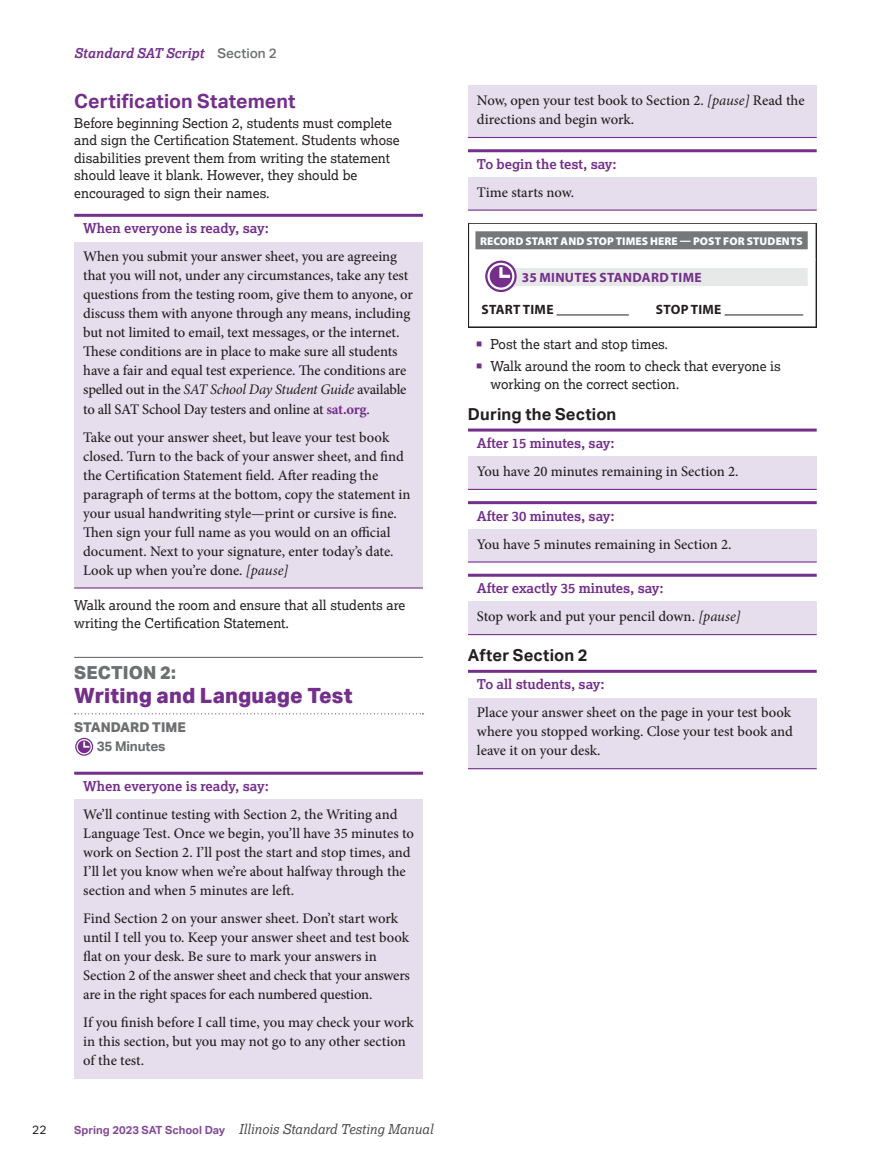
<style>
.page{position:relative;width:891px;height:1175px;background:#fff}
.page>*{position:absolute;margin:0;border:0;box-sizing:border-box;transform-origin:0 0}
.t1{font:800 21px "Aktiv Grotesk";letter-spacing:.005em;color:#742f8b}
.t2{font:700 19.5px "Aktiv Grotesk";letter-spacing:.005em;color:#742f8b}
.t3{font:800 18px "Aktiv Grotesk";letter-spacing:.005em;color:#6d6f71}
.t4{font:700 16.5px "Aktiv Grotesk";letter-spacing:.01em;color:#231f20}
.t5{font:500 14.7px/19px "Minion Pro";letter-spacing:-.005em;color:#231f20}
.t6{font:13.5px/17.5px "Lexia";color:#231f20}
.t7{font:700 13.5px "Lexia";color:#742f8b}
.t8{font:italic 13.5px "Lexia";color:#4d4d4f}
.t9{font:italic 700 13.5px "Lexia";color:#742f8b}
.t10{font:700 13.5px "Myriad Pro";letter-spacing:.02em;color:#742f8b}
.t11{font:700 13.5px "Myriad Pro";letter-spacing:.02em;color:#231f20}
.t12{font:800 13.5px "Aktiv Grotesk";color:#6d6f71}
.t13{font:700 13.5px "Aktiv Grotesk";letter-spacing:-.01em;color:#696b6d}
.t14{font:12px "Aktiv Grotesk";color:#231f20}
.t15{font:900 11.25px "Myriad Pro";letter-spacing:.01em;color:#fff}
.s1{font-family:"Aktiv Grotesk";font-weight:500;font-style:normal;color:#6d6f71}
.s2{font-weight:400;font-style:italic}
.s3{font-weight:700;color:#742f8b}
.s4{font-family:"Aktiv Grotesk";font-weight:700;font-style:normal;font-size:11.25px;color:#834c97}
.s5{color:#742f8b}
</style>
<div class="page">
<div style="left:74px;top:242px;width:349px;height:184px;background:#e6deed"></div>
<div style="left:74px;top:422px;width:349px;height:165px;background:#e6deed"></div>
<div style="left:74px;top:799px;width:349px;height:109px;background:#e6deed"></div>
<div style="left:74px;top:903px;width:349px;height:109px;background:#e6deed"></div>
<div style="left:74px;top:1007px;width:349px;height:71px;background:#e6deed"></div>
<div style="left:468px;top:697px;width:349px;height:71px;background:#e6deed"></div>
<hr style="left:468px;top:768px;width:349px;height:1px;background:#742f8b">
<hr style="left:468px;top:670px;width:349px;height:3px;background:#742f8b">
<hr style="left:468px;top:634px;width:349px;height:1px;background:#742f8b">
<div style="left:468px;top:601px;width:349px;height:33px;background:#e6deed"></div>
<hr style="left:468px;top:574px;width:349px;height:3px;background:#742f8b">
<div style="left:468px;top:529px;width:349px;height:32px;background:#e6deed"></div>
<hr style="left:468px;top:561px;width:349px;height:1px;background:#742f8b">
<hr style="left:468px;top:501px;width:349px;height:3px;background:#742f8b">
<div style="left:468px;top:456px;width:349px;height:33px;background:#e6deed"></div>
<hr style="left:468px;top:489px;width:349px;height:1px;background:#742f8b">
<hr style="left:468px;top:428px;width:349px;height:3px;background:#742f8b">
<div style="left:468px;top:177px;width:349px;height:33px;background:#e6deed"></div>
<hr style="left:468px;top:209px;width:349px;height:2px;background:#742f8b">
<hr style="left:468px;top:149px;width:349px;height:3px;background:#742f8b">
<div style="left:468px;top:86px;width:349px;height:51px;background:#e6deed"></div>
<hr style="left:468px;top:137px;width:349px;height:1px;background:#742f8b">
<hr style="left:74px;top:771px;width:349px;height:3px;background:#742f8b">
<svg style="left:75px;top:713px;width:348px;height:1px"></svg>
<hr style="left:74px;top:657px;width:349px;height:1px;background:#6d6f71">
<hr style="left:74px;top:587px;width:349px;height:1px;background:#742f8b">
<hr style="left:74px;top:214px;width:349px;height:3px;background:#742f8b">
<svg style="left:75px;top:737px;width:18px;height:18px"></svg>
<svg style="left:468px;top:223px;width:349px;height:104px"></svg>
<div style="left:469px;top:224px;width:347px;height:36px;background:#fff"></div>
<div style="left:475px;top:231px;width:333px;height:18px;background:#757779"></div>
<div style="left:469px;top:259px;width:347px;height:67px;background:#fff"></div>
<div style="left:495px;top:268px;width:313px;height:18px;background:#e7e8e8"></div>
<svg style="left:485px;top:260px;width:32px;height:32px"></svg>
<hr style="left:495px;top:314px;width:134px;height:1px;background:#231f20">
<hr style="left:481px;top:314px;width:76px;height:2px;background:#fff">
<hr style="left:669px;top:314px;width:134px;height:1px;background:#231f20">
<hr style="left:656px;top:314px;width:68px;height:2px;background:#fff">
<p class="t9" style="left:74px;top:44px;width:204px">Standard SAT Script <span class="s1">Section 2</span></p>
<h4 class="t2" style="left:74px;top:90px;width:223px">Certification Statement</h4>
<p class="t6" style="left:74px;top:113px;width:327px">Before beginning Section 2, students must complete and sign the Certification Statement. Students whose disabilities prevent them from writing the statement should leave it blank. However, they should be encouraged to sign their names.</p>
<p class="t7" style="left:83px;top:220px;width:187px">When everyone is ready, say:</p>
<p class="t5" style="left:83px;top:247px;width:331px">When you submit your answer sheet, you are agreeing that you will not, under any circumstances, take any test questions from the testing room, give them to anyone, or discuss them with anyone through any means, including but not limited to email, text messages, or the internet.<br>These conditions are in place to make sure all students have a fair and equal test experience. The conditions are spelled out in the <span class="s2">SAT School Day Student Guide</span> available to all SAT School Day testers and online at <span class="s3">sat.org</span>.</p>
<p class="t5" style="left:83px;top:427px;width:329px">Take out your answer sheet, but leave your test book closed. Turn to the back of your answer sheet, and find the Certification Statement field. After reading the paragraph of terms at the bottom, copy the statement in your usual handwriting style—print or cursive is fine.<br>Then sign your full name as you would on an official document. Next to your signature, enter today’s date.<br>Look up when you’re done. <span class="s2">[pause]</span></p>
<p class="t6" style="left:74px;top:596px;width:333px">Walk around the room and ensure that all students are writing the Certification Statement.</p>
<h4 class="t3" style="left:74px;top:662px;width:103px">SECTION 2:</h4>
<h4 class="t1" style="left:74px;top:683px;width:280px">Writing and Language Test</h4>
<p class="t12" style="left:74px;top:719px;width:113px">STANDARD TIME</p>
<p class="t13" style="left:97px;top:738px;width:70px">35 Minutes</p>
<p class="t7" style="left:83px;top:777px;width:187px">When everyone is ready, say:</p>
<p class="t5" style="left:83px;top:805px;width:332px">We’ll continue testing with Section 2, the Writing and Language Test. Once we begin, you’ll have 35 minutes to work on Section 2. I’ll post the start and stop times, and I’ll let you know when we’re about halfway through the section and when 5 minutes are left.</p>
<p class="t5" style="left:83px;top:909px;width:328px">Find Section 2 on your answer sheet. Don’t start work until I tell you to. Keep your answer sheet and test book flat on your desk. Be sure to mark your answers in Section 2 of the answer sheet and check that your answers are in the right spaces for each numbered question.</p>
<p class="t5" style="left:83px;top:1013px;width:332px">If you finish before I call time, you may check your work in this section, but you may not go to any other section of the test.</p>
<p class="t14" style="left:32px;top:1122px;width:16px">22</p>
<p class="t8" style="left:74px;top:1121px;width:360px"><span class="s4">Spring 2023 SAT School Day</span> Illinois Standard Testing Manual</p>
<p class="t5" style="left:477px;top:91px;width:329px">Now, open your test book to Section 2. <span class="s2">[pause]</span> Read the directions and begin work.</p>
<p class="t7" style="left:477px;top:155px;width:141px">To begin the test, say:</p>
<p class="t5" style="left:477px;top:183px;width:99px">Time starts now.</p>
<p class="t15" style="left:480px;top:233px;width:324px">RECORD START AND STOP TIMES HERE — POST FOR STUDENTS</p>
<p class="t10" style="left:522px;top:268px;width:181px">35 MINUTES STANDARD TIME</p>
<p class="t11" style="left:482px;top:300px;width:73px">START TIME</p>
<p class="t11" style="left:656px;top:300px;width:67px">STOP TIME</p>
<p class="t6" style="left:475px;top:335px;width:194px"><span class="s5">■</span> Post the start and stop times.</p>
<p class="t6" style="left:490px;top:357px;width:292px;text-indent:-15px"><span class="s5">■</span> Walk around the room to check that everyone is working on the correct section.</p>
<h5 class="t4" style="left:468px;top:404px;width:150px">During the Section</h5>
<p class="t7" style="left:477px;top:434px;width:139px">After 15 minutes, say:</p>
<p class="t5" style="left:477px;top:462px;width:263px">You have 20 minutes remaining in Section 2.</p>
<p class="t7" style="left:477px;top:507px;width:139px">After 30 minutes, say:</p>
<p class="t5" style="left:477px;top:534px;width:256px">You have 5 minutes remaining in Section 2.</p>
<p class="t7" style="left:477px;top:580px;width:188px">After exactly 35 minutes, say:</p>
<p class="t5" style="left:477px;top:607px;width:265px">Stop work and put your pencil down. <span class="s2">[pause]</span></p>
<h5 class="t4" style="left:468px;top:646px;width:121px">After Section 2</h5>
<p class="t7" style="left:477px;top:676px;width:129px">To all students, say:</p>
<p class="t5" style="left:477px;top:703px;width:317px;text-align:justify">Place your answer sheet on the page in your test book where you stopped working. Close your test book and leave it on your desk.</p>
</div>
